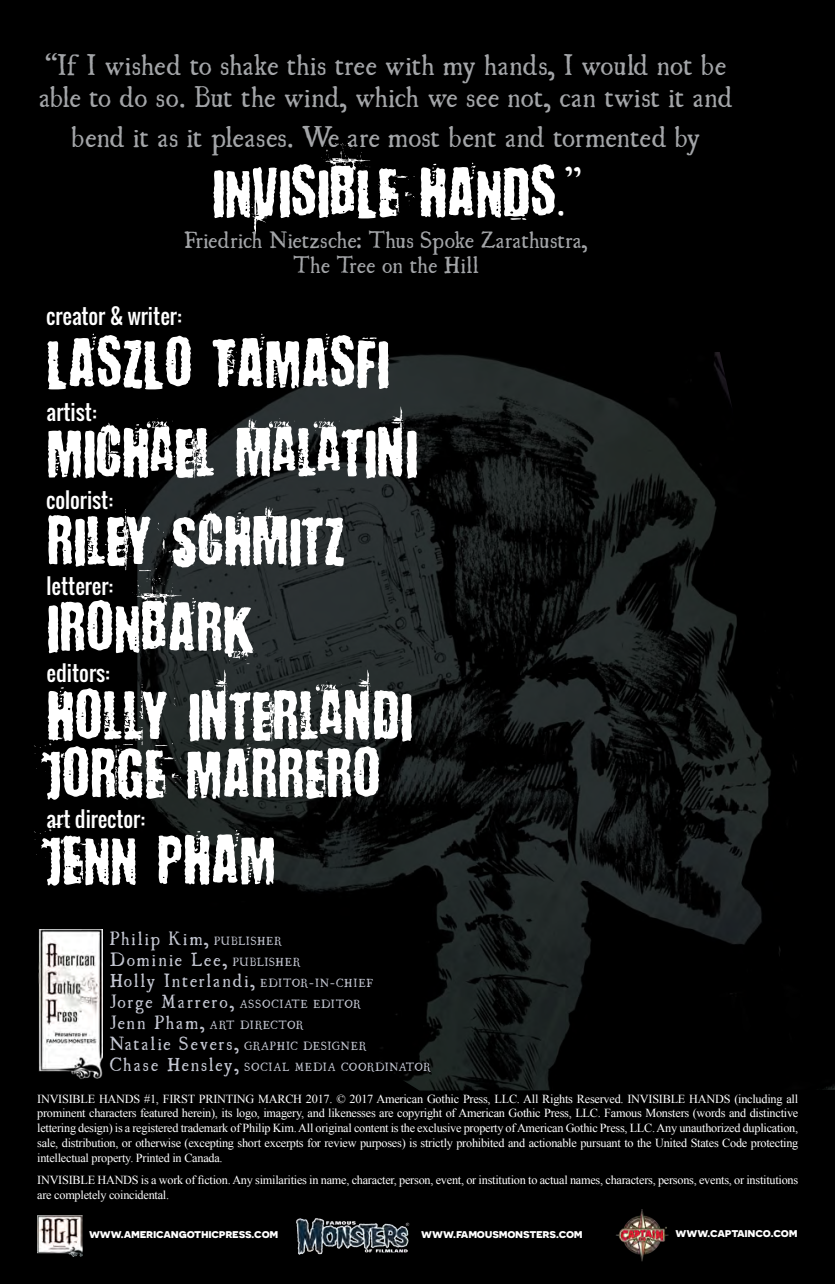
<style>
.page{position:relative;width:835px;height:1284px;background:#000}
.page>*{position:absolute;margin:0;border:0;box-sizing:border-box;transform-origin:0 0}
.t1{font:63px/88px "Baron Kuffner";color:#fff}
.t2{font:33.25px "Ugly Qua";color:#fff}
.t3{font:26.25px/31.5px "Ugly Qua";color:#a3a5a8}
.t4{font:21px "Oswald";color:#fff}
.t5{font:21px/25.2px "Ugly Qua";color:#a3a5a8;text-align:center}
.t6{font:16.97px/21px "Ugly Qua";letter-spacing:.1em;color:#c4c7d2}
.t7{font:12.25px/14.7px "Times New Roman";letter-spacing:-.02em;color:#fff;text-align:justify}
.t8{font:700 12.25px "Novecentosanswide";letter-spacing:-.02em;color:#fff}
.t9{font:10.5px/21px "Ugly Qua";letter-spacing:.055em;color:#c4c7d2}
.t10{font:10.5px "Ugly Qua";letter-spacing:.03em;color:#c4c7d2}
.s1{font-family:"Ugly Qua";font-size:33.25px}
.s2{font-size:10.5px}
.s3{font-size:16.97px}
</style>
<div class="page">
<img style="left:137px;top:352px;width:698px;height:738px">
<img style="left:295px;top:1217px;width:115px;height:37px">
<div style="left:417px;top:1219px;width:169px;height:27px;background:#000"></div>
<img style="left:37px;top:1215px;width:46px;height:41px">
<img style="left:615px;top:1209px;width:53px;height:52px">
<div style="left:671px;top:1217px;width:129px;height:27px;background:#000"></div>
<div style="left:85px;top:1219px;width:196px;height:27px;background:#000"></div>
<div style="left:109px;top:900px;width:323px;height:178px;background:#000"></div>
<img style="left:39px;top:929px;width:63px;height:160px">
<h3 class="t3" style="left:39px;top:49px;width:695px">“If I wished to shake this tree with my hands, I would not be able to do so. But the wind, which we see not, can twist it and</h3>
<h3 class="t3" style="left:72px;top:120px;width:630px">bend it as it pleases. We are most bent and tormented by</h3>
<h1 class="t1" style="left:212px;top:143px;width:354px">invisible hands<span class="s1">.</span></h1>
<h2 class="t2" style="left:565px;top:155px;width:17px">”</h2>
<h3 class="t5" style="left:184px;top:227px;width:405px">Friedrich Nietzsche: Thus Spoke Zarathustra,<br>The Tree on the Hill</h3>
<h3 class="t4" style="left:47px;top:300px;width:136px">creator &amp; writer:</h3>
<h1 class="t1" style="left:47px;top:314px;width:25px">LASZLO</h1>
<h1 class="t1" style="left:212px;top:314px;width:29px">TAMASF</h1>
<h1 class="t1" style="left:47px;top:314px;width:373px;text-indent:330px">I<br>Michael malatini riley schmitz ironbark<br>holly interlandi</h1>
<h3 class="t4" style="left:47px;top:396px;width:51px">artist:</h3>
<h3 class="t4" style="left:47px;top:484px;width:68px">colorist:</h3>
<h3 class="t4" style="left:47px;top:570px;width:68px">letterer:</h3>
<h3 class="t4" style="left:47px;top:657px;width:65px">editors:</h3>
<h1 class="t1" style="left:47px;top:726px;width:335px;line-height:85.9px">jorge marrero<br>Jenn pham</h1>
<h3 class="t4" style="left:47px;top:803px;width:100px">art director:</h3>
<h3 class="t6" style="left:110px;top:928px;width:265px">Philip Kim, <span class="s2">PUBLISHER<br></span>Dominie Lee, <span class="s2">PUBLISHER<br></span>Holly Interlandi, <span class="s2">EDITOR-IN-CHIEF<br></span>Jorge Marrero, <span class="s2">Associate</span></h3>
<p class="t9" style="left:313px;top:993px;width:17px">Editor</p>
<p class="t10" style="left:110px;top:1017px;width:196px"><span class="s3">Jenn Pham,</span> ART DIRECTOR</p>
<h3 class="t6" style="left:110px;top:1033px;width:146px">Natalie Severs, <span class="s2">Graphic</span></h3>
<p class="t9" style="left:110px;top:1035px;width:323px;text-indent:193px">Designer<br><span class="s3">Chase Hensley,</span> SOCIAL MEDIA COORDINATOR</p>
<p class="t7" style="left:37px;top:1091px;width:762px">INVISIBLE HANDS #1, FIRST PRINTING MARCH 2017. © 2017 American Gothic Press, LLC. All Rights Reserved. INVISIBLE HANDS (including all prominent characters featured herein), its logo, imagery, and likenesses are copyright of American Gothic Press, LLC. Famous Monsters (words and distinctive lettering design) is a registered trademark of Philip Kim. All original content is the exclusive property of American Gothic Press, LLC. Any unauthorized duplication, sale, distribution, or otherwise (excepting short excerpts for review purposes) is strictly prohibited and actionable pursuant to the United States Code protecting intellectual property. Printed in Canada.</p>
<p class="t7" style="left:37px;top:1172px;width:762px">INVISIBLE HANDS is a work of fiction. Any similarities in name, character, person, event, or institution to actual names, characters, persons, events, or institutions are completely coincidental.</p>
<p class="t8" style="left:89px;top:1226px;width:191px">www.americangothicpress.com</p>
<p class="t8" style="left:421px;top:1226px;width:163px">www.famousmonsters.com</p>
<p class="t8" style="left:675px;top:1225px;width:123px">www.captainco.com</p>
</div>
